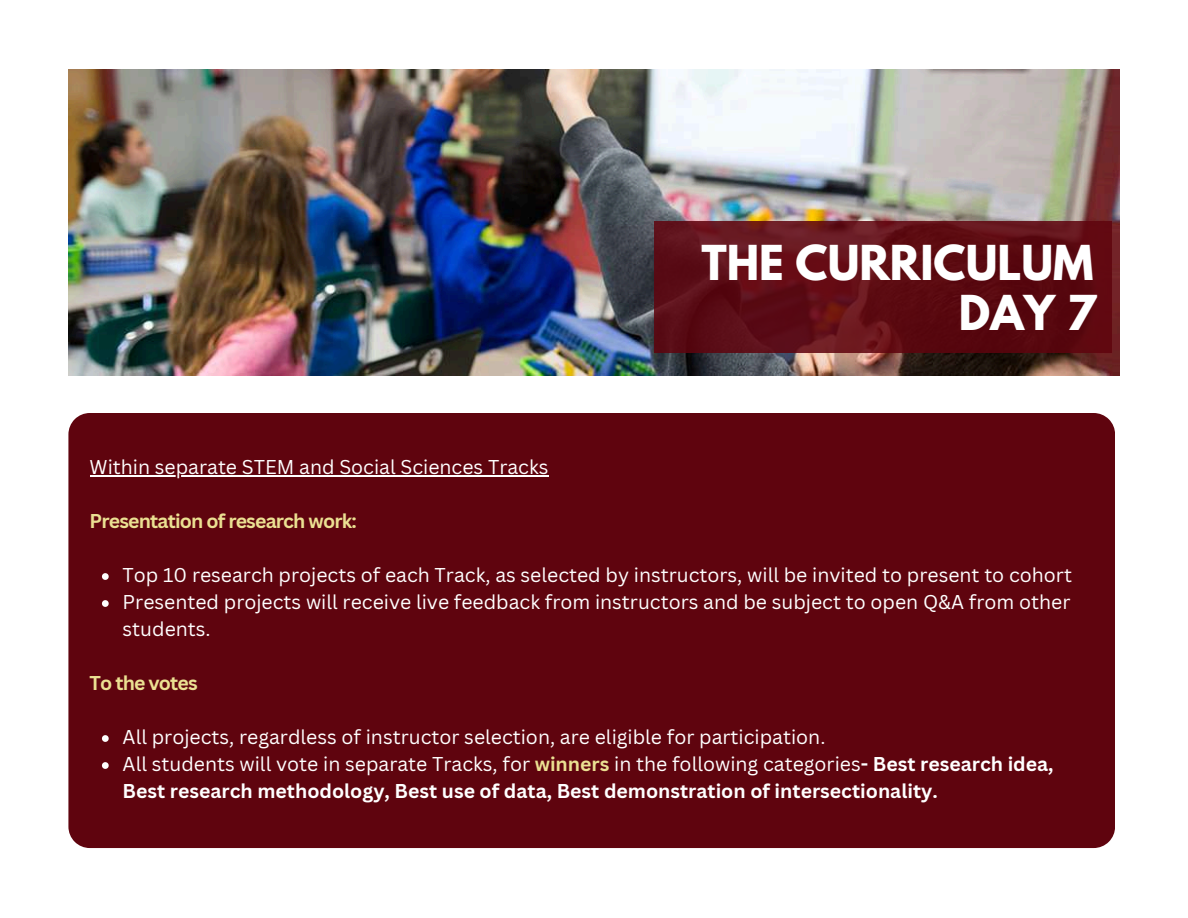
<style>
.page{position:relative;width:1188px;height:918px;background:#fff}
.page>*{position:absolute;margin:0;border:0;box-sizing:border-box;transform-origin:0 0}
.t1{font:700 42.6px "League Spartan";color:#fff}
.t2{font:19.5px/27px "Canva Sans";color:#fff;text-align:justify}
.t3{font:700 19.5px "Canva Sans";letter-spacing:-.04em;color:#ebe092}
.s1{font-weight:700;color:#ebe092}
.s2{font-weight:700}
</style>
<div class="page">
<div style="left:68px;top:413px;width:1047px;height:435px;background:#5f040e"></div>
<hr style="left:90px;top:475px;width:459px;height:1px;background:#fff">
<svg style="left:102px;top:573px;width:7px;height:7px"></svg>
<svg style="left:102px;top:600px;width:7px;height:7px"></svg>
<svg style="left:102px;top:735px;width:7px;height:7px"></svg>
<svg style="left:102px;top:762px;width:7px;height:7px"></svg>
<img style="left:68px;top:70px;width:1051px;height:306px">
<svg style="left:654px;top:222px;width:458px;height:131px;background:#5e0d15"></svg>
<h1 class="t1" style="left:701px;top:242px;width:394px">THE CURRICULUM</h1>
<h1 class="t1" style="left:959px;top:292px;width:139px">DAY 7</h1>
<p class="t2" style="left:90px;top:453px;width:460px">Within separate STEM and Social Sciences Tracks</p>
<p class="t3" style="left:90px;top:507px;width:269px">Presentation of research work:</p>
<p class="t2" style="left:123px;top:561px;width:951px">Top 10 research projects of each Track, as selected by instructors, will be invited to present to cohort Presented projects will receive live feedback from instructors and be subject to open Q&amp;A from other students.</p>
<p class="t3" style="left:90px;top:669px;width:110px">To the votes</p>
<p class="t2" style="left:123px;top:723px;width:933px;text-align:left">All projects, regardless of instructor selection, are eligible for participation.<br>All students will vote in separate Tracks, for <span class="s1">winners</span> in the following categories<span class="s2">- Best research idea,<br>Best research methodology, Best use of data, Best demonstration of intersectionality.</span></p>
</div>
